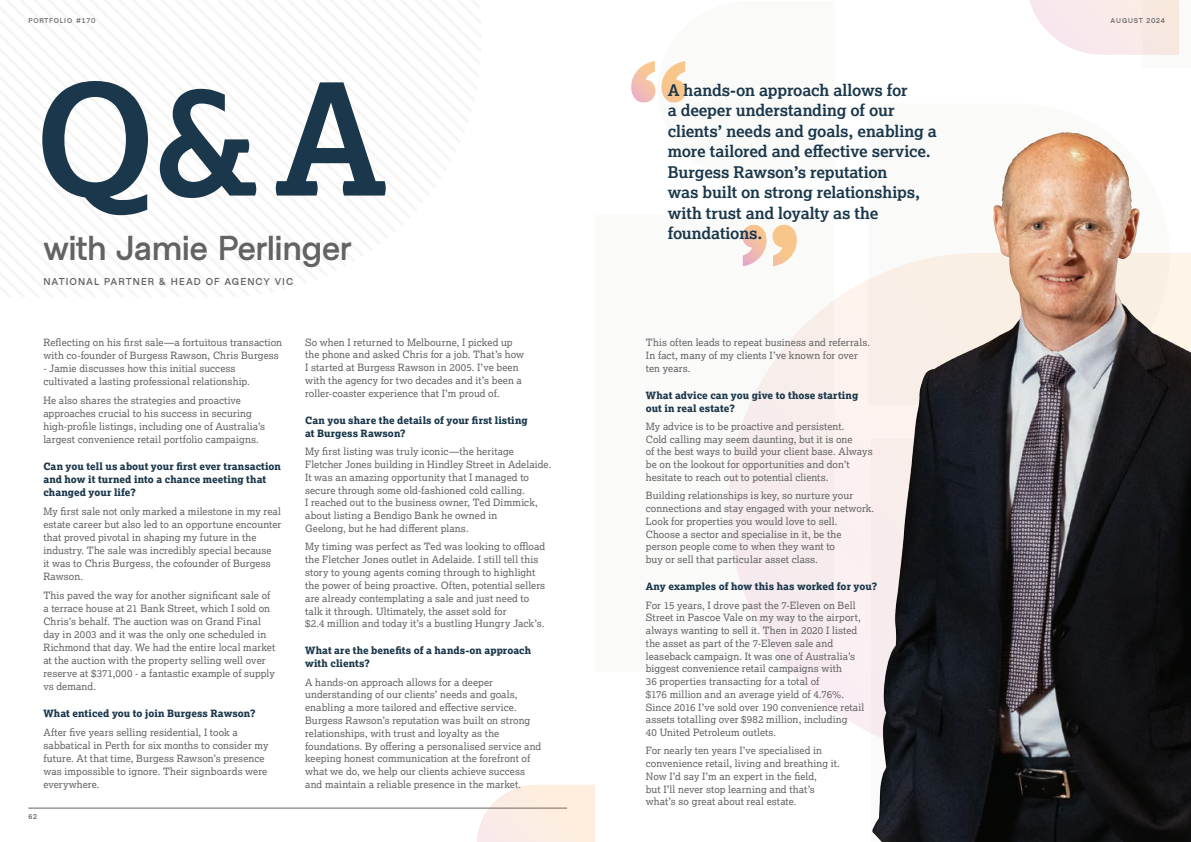
<style>
.page{position:relative;width:1191px;height:842px;background:#fff}
.page>*{position:absolute;margin:0;border:0;box-sizing:border-box;transform-origin:0 0}
.t1{font:700 34.5px "Metro Sans";letter-spacing:-.01em;color:#636366}
.t2{font:700 16px/20.5px "Lexia";letter-spacing:-.01em;color:#1a374b}
.t3{font:10px/12.8px "Lexia";letter-spacing:.005em;color:#636366}
.t4{font:800 10px/12.8px "Lexia";letter-spacing:.005em;color:#1a374b}
.t5{font:700 10px "Metro Sans";letter-spacing:.11em;color:#636366}
.t6{font:700 7px "Metro Sans";letter-spacing:.12em;color:#636366}
</style>
<div class="page">
<svg style="left:728px;top:266px;width:115px;height:451px"></svg>
<svg style="left:631px;top:61px;width:55px;height:42px"></svg>
<svg style="left:742px;top:225px;width:55px;height:41px"></svg>
<img style="left:843px;top:132px;width:348px;height:710px">
<svg style="left:1029px;top:0;width:150px;height:55px;background:#f9ebea"></svg>
<svg style="left:0;top:0;width:481px;height:297px"></svg>
<hr style="left:28px;top:808px;width:539px;height:1px;background:#636366">
<svg style="left:42px;top:81px;width:344px;height:134px"></svg>
<svg style="left:477px;top:785px;width:118px;height:57px;background:#faece2"></svg>
<p class="t6" style="left:28px;top:16px;width:69px">PORTFOLIO #170</p>
<h1 class="t1" style="left:43px;top:228px;width:309px">with Jamie Perlinger</h1>
<p class="t5" style="left:43px;top:276px;width:251px">NATIONAL PARTNER &amp; HEAD OF AGENCY VIC</p>
<p class="t3" style="left:43px;top:335px;width:240px;line-height:13.1px">Reflecting on his first sale—a fortuitous transaction with co-founder of Burgess Rawson, Chris Burgess</p>
<p class="t3" style="left:43px;top:361px;width:208px;line-height:13.1px">- Jamie discusses how this initial success cultivated a lasting professional relationship.</p>
<p class="t3" style="left:43px;top:393px;width:223px">He also shares the strategies and proactive approaches crucial to his success in securing high-profile listings, including one of Australia’s largest convenience retail portfolio campaigns.</p>
<p class="t4" style="left:43px;top:459px;width:239px;line-height:13.1px">Can you tell us about your first ever transaction and how it turned into a chance meeting that changed your life?</p>
<p class="t3" style="left:43px;top:504px;width:239px">My first sale not only marked a milestone in my real estate career but also led to an opportune encounter that proved pivotal in shaping my future in the industry. The sale was incredibly special because<br>it was to Chris Burgess, the cofounder of Burgess Rawson.</p>
<p class="t3" style="left:43px;top:588px;width:233px;line-height:13.1px">This paved the way for another significant sale of a terrace house at 21 Bank Street, which I sold on Chris’s behalf. The auction was on Grand Final day in 2003 and it was the only one scheduled in Richmond that day. We had the entire local market at the auction with the property selling well over reserve at $371,000 - a fantastic example of supply vs demand.</p>
<p class="t4" style="left:43px;top:707px;width:214px">What enticed you to join Burgess Rawson?</p>
<p class="t3" style="left:43px;top:725px;width:226px">After five years selling residential, I took a sabbatical in Perth for six months to consider my future. At that time, Burgess Rawson’s presence was impossible to ignore. Their signboards were everywhere.</p>
<p class="t6" style="left:28px;top:813px;width:10px">62</p>
<p class="t3" style="left:305px;top:335px;width:221px">So when I returned to Melbourne, I picked up the phone and asked Chris for a job. That’s how I started at Burgess Rawson in 2005. I’ve been with the agency for two decades and it’s been a roller-coaster experience that I’m proud of.</p>
<p class="t4" style="left:305px;top:414px;width:224px">Can you share the details of your first listing at Burgess Rawson?</p>
<p class="t3" style="left:305px;top:445px;width:248px">My first listing was truly iconic—the heritage Fletcher Jones building in Hindley Street in Adelaide.<br>It was an amazing opportunity that I managed to secure through some old-fashioned cold calling.<br>I reached out to the business owner, Ted Dimmick, about listing a Bendigo Bank he owned in<br>Geelong, but he had different plans.</p>
<p class="t3" style="left:305px;top:540px;width:242px">My timing was perfect as Ted was looking to offload the Fletcher Jones outlet in Adelaide. I still tell this story to young agents coming through to highlight the power of being proactive. Often, potential sellers are already contemplating a sale and just need to talk it through. Ultimately, the asset sold for<br>$2.4 million and today it’s a bustling Hungry Jack’s.</p>
<p class="t4" style="left:305px;top:644px;width:227px">What are the benefits of a hands-on approach with clients?</p>
<p class="t3" style="left:305px;top:675px;width:238px">A hands-on approach allows for a deeper understanding of our clients’ needs and goals, enabling a more tailored and effective service.<br>Burgess Rawson’s reputation was built on strong relationships, with trust and loyalty as the foundations. By offering a personalised service and keeping honest communication at the forefront of what we do, we help our clients achieve success and maintain a reliable presence in the market.</p>
<p class="t2" style="left:668px;top:79px;width:270px">A hands-on approach allows for<br>a deeper understanding of our clients’ needs and goals, enabling a more tailored and effective service.<br>Burgess Rawson’s reputation<br>was built on strong relationships, with trust and loyalty as the foundations.</p>
<p class="t3" style="left:646px;top:336px;width:226px">This often leads to repeat business and referrals.<br>In fact, many of my clients I’ve known for over ten years.</p>
<p class="t4" style="left:646px;top:389px;width:214px">What advice can you give to those starting out in real estate?</p>
<p class="t3" style="left:646px;top:420px;width:228px">My advice is to be proactive and persistent.<br>Cold calling may seem daunting, but it is one<br>of the best ways to build your client base. Always be on the lookout for opportunities and don’t hesitate to reach out to potential clients.</p>
<p class="t3" style="left:646px;top:489px;width:230px">Building relationships is key, so nurture your connections and stay engaged with your network.<br>Look for properties you would love to sell.<br>Choose a sector and specialise in it, be the person people come to when they want to<br>buy or sell that particular asset class.</p>
<p class="t4" style="left:646px;top:580px;width:233px">Any examples of how this has worked for you?</p>
<p class="t3" style="left:646px;top:598px;width:220px">For 15 years, I drove past the 7-Eleven on Bell Street in Pascoe Vale on my way to the airport, always wanting to sell it. Then in 2020 I listed the asset as part of the 7-Eleven sale and leaseback campaign. It was one of Australia’s biggest convenience retail campaigns with<br>36 properties transacting for a total of<br>$176 million and an average yield of 4.76%.<br>Since 2016 I’ve sold over 190 convenience retail assets totalling over $982 million, including<br>40 United Petroleum outlets.</p>
<p class="t3" style="left:646px;top:744px;width:195px">For nearly ten years I’ve specialised in convenience retail, living and breathing it.<br>Now I’d say I’m an expert in the field,<br>but I’ll never stop learning and that’s what’s so great about real estate.</p>
<p class="t6" style="left:1110px;top:17px;width:56px">AUGUST 2024</p>
</div>
